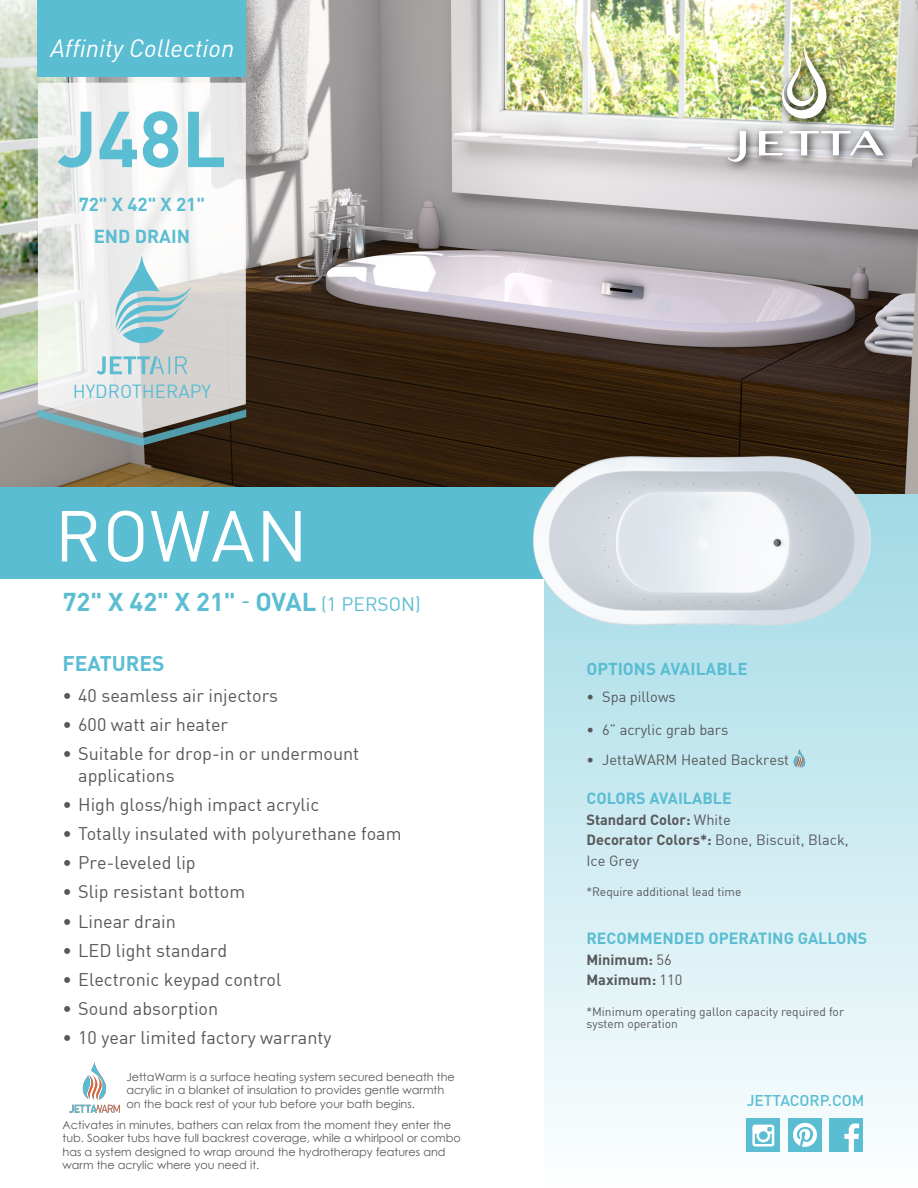
<style>
.page{position:relative;width:918px;height:1188px;background:#fff}
.page>*{position:absolute;margin:0;border:0;box-sizing:border-box;transform-origin:0 0}
.t1{font:700 77.85px "DIN";color:#5abdd2}
.t2{font:70.95px "DIN";letter-spacing:.02em;color:#fff}
.t3{font:700 25.5px "DIN";color:#5abdd2}
.t4{font:italic 24.75px "DIN";color:#fff}
.t5{font:700 21px "DIN";color:#5abdd2}
.t6{font:700 18.6px/31.5px "DIN";color:#5abdd2;text-align:center}
.t7{font:18.6px "DIN";color:#5abdd2}
.t8{font:18px/21.6px "DIN";color:#58585b}
.t9{font:700 17.1px "DIN";color:#5abdd2}
.t10{font:700 16.05px "DIN";color:#5abdd2}
.t11{font:500 15.45px "DIN";color:#5abdd2}
.t12{font:700 14.55px/20.5px "DIN";color:#58585b}
.t13{font:14.55px "DIN";color:#58585b}
.t14{font:14.55px "DIN";color:#58585b}
.t15{font:12px/12.1px "DIN";color:#58585b}
.t16{font:11.25px/13.5px "Century Gothic";color:#58585b}
.s1{font-family:"Myriad Pro";font-weight:400}
.s2{font-weight:400;font-size:19.05px}
.s3{font-style:inherit}
.s4{font-weight:400}
</style>
<div class="page">
<svg style="left:544px;top:493px;width:374px;height:659px"></svg>
<img style="left:0;top:0;width:918px;height:493px">
<img style="left:717px;top:34px;width:182px;height:143px">
<svg style="left:727px;top:131px;width:19px;height:31px"></svg>
<svg style="left:789px;top:131px;width:95px;height:24px"></svg>
<svg style="left:759px;top:131px;width:24px;height:24px"></svg>
<img style="left:776px;top:45px;width:57px;height:74px">
<svg style="left:38px;top:83px;width:208px;height:326px"></svg>
<svg style="left:97px;top:356px;width:90px;height:19px;background:#b2d2d8"></svg>
<svg style="left:114px;top:256px;width:77px;height:87px"></svg>
<svg style="left:38px;top:409px;width:208px;height:37px;background:#818a88"></svg>
<div style="left:37px;top:0;width:209px;height:77px;background:#5abdd2"></div>
<div style="left:788px;top:1118px;width:34px;height:33px;background:#5abdd2"></div>
<svg style="left:793px;top:1122px;width:24px;height:25px"></svg>
<svg style="left:747px;top:1118px;width:33px;height:34px"></svg>
<div style="left:829px;top:1119px;width:34px;height:33px;background:#5abdd2"></div>
<svg style="left:844px;top:1123px;width:15px;height:29px"></svg>
<div style="left:0;top:487px;width:780px;height:92px;background:#5abdd2"></div>
<img style="left:431px;top:363px;width:469px;height:371px">
<img style="left:793px;top:750px;width:13px;height:18px">
<img style="left:69px;top:1062px;width:50px;height:51px">
<h3 class="t4" style="left:50px;top:33px;width:185px">Affinity Collection</h3>
<h1 class="t1" style="left:57px;top:88px;width:170px">J48L</h1>
<h3 class="t6" style="left:79px;top:188px;width:128px">72" X 42" X 21"<br>END DRAIN</h3>
<h3 class="t7" style="left:73px;top:380px;width:140px">HYDROTHERAPY</h3>
<h2 class="t2" style="left:55px;top:492px;width:255px">ROWAN</h2>
<h3 class="t3" style="left:63px;top:585px;width:359px">72" X 42" X 21" <span class="s1">-</span> OVAL <span class="s2">(1 PERSON)</span></h3>
<h3 class="t5" style="left:63px;top:649px;width:104px">FEATURES</h3>
<h3 class="t8" style="left:63px;top:685px;width:217px">• 40 seamless air injectors</h3>
<h3 class="t8" style="left:63px;top:714px;width:167px">• 600 watt air heater</h3>
<h3 class="t8" style="left:78px;top:743px;width:283px;text-indent:-16px">• Suitable for drop-in or undermount applications</h3>
<h3 class="t8" style="left:63px;top:793px;width:258px">• High gloss/high impact acrylic</h3>
<h3 class="t8" style="left:63px;top:823px;width:341px">• Totally insulated with polyurethane foam</h3>
<h3 class="t8" style="left:63px;top:852px;width:135px">• Pre-leveled lip</h3>
<h3 class="t8" style="left:63px;top:881px;width:184px">• Slip resistant bottom</h3>
<h3 class="t8" style="left:63px;top:910px;width:115px">• Linear drain</h3>
<h3 class="t8" style="left:63px;top:939px;width:166px">• LED light standard</h3>
<h3 class="t8" style="left:63px;top:968px;width:221px">• Electronic keypad control</h3>
<h3 class="t8" style="left:63px;top:997px;width:157px">• Sound absorption</h3>
<h3 class="t8" style="left:63px;top:1026px;width:271px">• 10 year limited factory warranty</h3>
<p class="t16" style="left:126px;top:1070px;width:330px">JettaWarm is a surface heating system secured beneath the acrylic in a blanket of insulation to provides gentle warmth on the back rest of your tub before your bath begins.</p>
<p class="t16" style="left:63px;top:1118px;width:400px">Activates in minutes, bathers can relax from the moment they enter the tub. Soaker tubs have full backrest coverage, while a whirlpool or combo has a system designed to wrap around the hydrotherapy features and warm the acrylic where you need it.</p>
<h3 class="t9" style="left:586px;top:657px;width:163px">OPTIONS AVAILABLE</h3>
<p class="t13" style="left:586px;top:688px;width:91px">• <span class="s3">Spa</span> pillow<span class="s3">s</span></p>
<p class="t13" style="left:586px;top:720px;width:143px">• 6” acrylic grab bars</p>
<p class="t14" style="left:586px;top:750px;width:204px"><span class="s3">•</span> JettaWARM Heated Backrest</p>
<h3 class="t10" style="left:586px;top:788px;width:147px">COLORS AVAILABLE</h3>
<p class="t12" style="left:586px;top:809px;width:264px">Standard Color: <span class="s4">White<br></span>Decorator Colors*: <span class="s4">Bone, Biscuit, Black,<br>Ice Grey</span></p>
<p class="t15" style="left:586px;top:885px;width:157px">*Require additional lead time</p>
<h3 class="t10" style="left:586px;top:928px;width:283px">RECOMMENDED OPERATING GALLONS</h3>
<p class="t12" style="left:586px;top:949px;width:98px">Minimum: <span class="s4">56<br></span>Maximum: <span class="s4">110</span></p>
<p class="t15" style="left:586px;top:1005px;width:259px">*Minimum operating gallon capacity required for system operation</p>
<h3 class="t11" style="left:747px;top:1090px;width:119px">JETTACORP.COM</h3>
</div>
